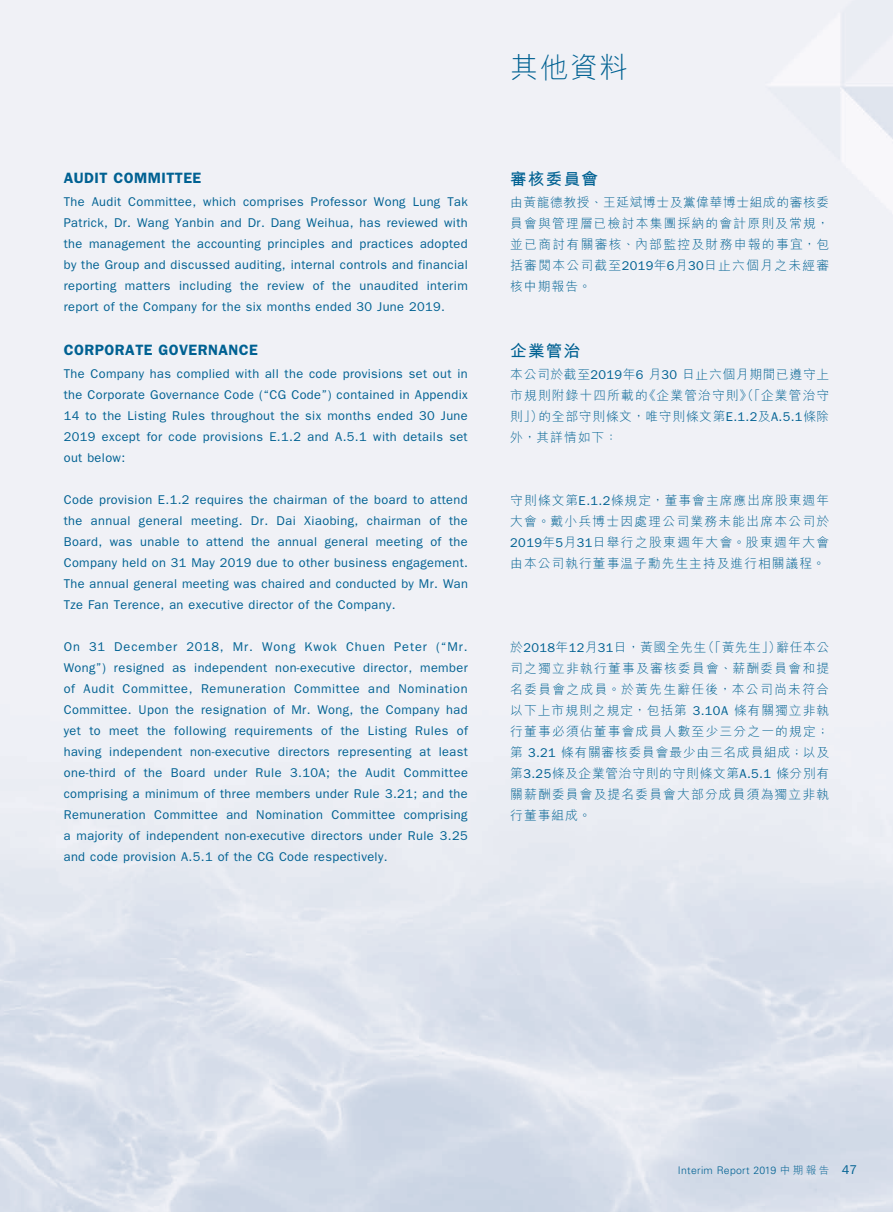
<style>
.page{position:relative;width:893px;height:1212px;background:#fff}
.page>*{position:absolute;margin:0;border:0;box-sizing:border-box;transform-origin:0 0}
.t1{font:300 28.5px "M Hei HK";color:#006192}
.t2{font:700 16.5px "M Hei HK";letter-spacing:.08em;color:#006192}
.t3{font:600 15px "ITC Franklin Gothic Std";letter-spacing:.03em;color:#006192}
.t4{font:12.75px/21px "ITC Franklin Gothic Std";letter-spacing:.03em;color:#006192;text-align:justify}
.t5{font:300 12.75px/21px "M Hei HK";letter-spacing:.085em;color:#006192;text-align:justify}
.t6{font:300 10.5px "Univers LT Std";letter-spacing:.03em;color:#006192}
.s1{font-family:"ITC Franklin Gothic Std";font-weight:400}
.s2{font-family:"M Hei HK"}
.s3{font-family:"ITC Franklin Gothic Std";font-weight:400;font-size:12.75px}
</style>
<div class="page">
<p class="t3" style="left:64px;top:169px;width:139px">AUDIT COMMITTEE</p>
<p class="t4" style="left:64px;top:191px;width:405px">The Audit Committee, which comprises Professor Wong Lung Tak Patrick, Dr. Wang Yanbin and Dr. Dang Weihua, has reviewed with the management the accounting principles and practices adopted by the Group and discussed auditing, internal controls and financial reporting matters including the review of the unaudited interim report of the Company for the six months ended 30 June 2019.</p>
<p class="t3" style="left:64px;top:341px;width:196px">CORPORATE GOVERNANCE</p>
<p class="t4" style="left:64px;top:363px;width:405px">The Company has complied with all the code provisions set out in the Corporate Governance Code (“CG Code”) contained in Appendix 14 to the Listing Rules throughout the six months ended 30 June 2019 except for code provisions E.1.2 and A.5.1 with details set out below:</p>
<p class="t4" style="left:64px;top:489px;width:406px">Code provision E.1.2 requires the chairman of the board to attend the annual general meeting. Dr. Dai Xiaobing, chairman of the Board, was unable to attend the annual general meeting of the Company held on 31 May 2019 due to other business engagement.<br>The annual general meeting was chaired and conducted by Mr. Wan Tze Fan Terence, an executive director of the Company.</p>
<p class="t4" style="left:64px;top:636px;width:406px">On 31 December 2018, Mr. Wong Kwok Chuen Peter (“Mr.<br>Wong”) resigned as independent non-executive director, member of Audit Committee, Remuneration Committee and Nomination Committee. Upon the resignation of Mr. Wong, the Company had yet to meet the following requirements of the Listing Rules of having independent non-executive directors representing at least one-third of the Board under Rule 3.10A; the Audit Committee comprising a minimum of three members under Rule 3.21; and the Remuneration Committee and Nomination Committee comprising a majority of independent non-executive directors under Rule 3.25 and code provision A.5.1 of the CG Code respectively.</p>
<h1 class="t1" style="left:510px;top:47px;width:119px">其他資料</h1>
<p class="t2" style="left:510px;top:167px;width:89px">審核委員會</p>
<p class="t5" style="left:510px;top:191px;width:320px">由黃龍德教授、王延斌博士及黨偉華博士組成的審核委員會與管理層已檢討本集團採納的會計原則及常規，並已商討有關審核、內部監控及財務申報的事宜，包括審閱本公司截至<span class="s1">2019</span>年<span class="s1">6</span>月<span class="s1">30</span>日止六個月之未經審核中期報告。</p>
<p class="t2" style="left:510px;top:339px;width:71px">企業管治</p>
<p class="t5" style="left:510px;top:363px;width:320px">本公司於截至<span class="s1">2019</span>年<span class="s1">6</span> 月<span class="s1">30</span> 日止六個月期間已遵守上市規則附錄十四所載的《企業管治守則》（「企業管治守則」）的全部守則條文，唯守則條文第<span class="s1">E.1.2</span>及<span class="s1">A.5.1</span>條除外，其詳情如下：</p>
<p class="t5" style="left:510px;top:489px;width:320px">守則條文第<span class="s1">E.1.2</span>條規定，董事會主席應出席股東週年大會。戴小兵博士因處理公司業務未能出席本公司於<span class="s1">2019</span>年<span class="s1">5</span>月<span class="s1">31</span>日舉行之股東週年大會。股東週年大會由本公司執行董事温子勳先生主持及進行相關議程。</p>
<p class="t5" style="left:510px;top:636px;width:320px">於<span class="s1">2018</span>年<span class="s1">12</span>月<span class="s1">31</span>日，黃國全先生（「黃先生」）辭任本公司之獨立非執行董事及審核委員會、薪酬委員會和提名委員會之成員。於黃先生辭任後，本公司尚未符合以下上市規則之規定，包括第 <span class="s1">3.10A</span> 條有關獨立非執行董事必須佔董事會成員人數至少三分之一的規定；第 <span class="s1">3.21</span> 條有關審核委員會最少由三名成員組成；以及第<span class="s1">3.25</span>條及企業管治守則的守則條文第<span class="s1">A.5.1</span> 條分別有關薪酬委員會及提名委員會大部分成員須為獨立非執行董事組成。</p>
<p class="t6" style="left:678px;top:1164px;width:181px">Interim Report 2019 <span class="s2">中期報告</span> <span class="s3">47</span></p>
</div>
